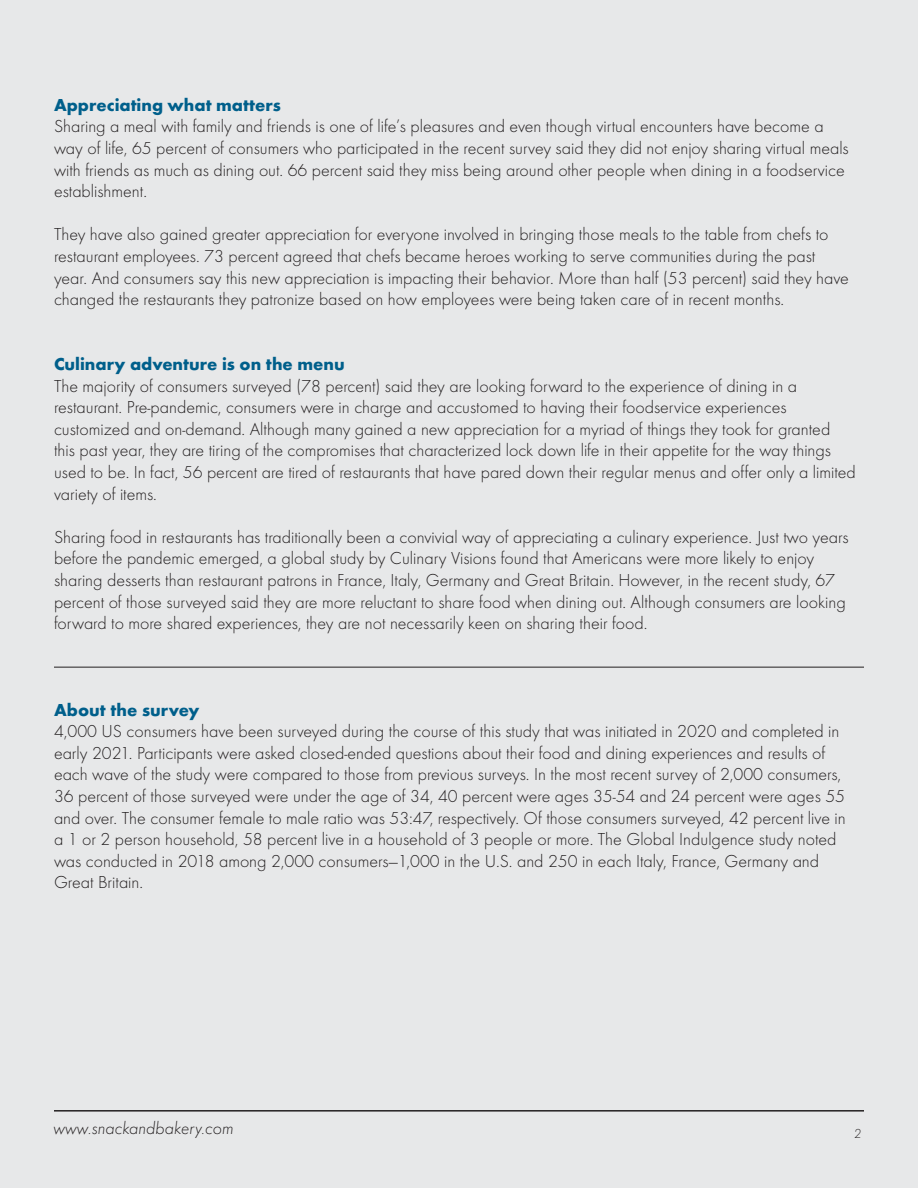
<style>
.page{position:relative;width:918px;height:1188px;background:#e7e8e9}
.page>*{position:absolute;margin:0;border:0;box-sizing:border-box;transform-origin:0 0}
.t1{font:300 18px/21.6px "Futura T";color:#231f20}
.t2{font:700 18px "Futura T";color:#005f8b}
.t3{font:italic 300 18px "Futura T";color:#231f20}
.t4{font:italic 300 13.5px "Futura T";color:#231f20}
</style>
<div class="page">
<hr style="left:54px;top:1110px;width:810px;height:2px;background:#231f20">
<hr style="left:54px;top:667px;width:810px;height:1px;background:#231f20">
<p class="t2" style="left:54px;top:94px;width:228px">Appreciating what matters</p>
<p class="t1" style="left:54px;top:116px;width:796px">Sharing a meal with family and friends is one of life’s pleasures and even though virtual encounters have become a way of life, 65 percent of consumers who participated in the recent survey said they did not enjoy sharing virtual meals with friends as much as dining out. 66 percent said they miss being around other people when dining in a foodservice establishment.</p>
<p class="t1" style="left:54px;top:224px;width:796px">They have also gained greater appreciation for everyone involved in bringing those meals to the table from chefs to restaurant employees. 73 percent agreed that chefs became heroes working to serve communities during the past year. And consumers say this new appreciation is impacting their behavior. More than half (53 percent) said they have changed the restaurants they patronize based on how employees were being taken care of in recent months.</p>
<p class="t2" style="left:54px;top:353px;width:292px">Culinary adventure is on the menu</p>
<p class="t1" style="left:54px;top:375px;width:803px">The majority of consumers surveyed (78 percent) said they are looking forward to the experience of dining in a restaurant. Pre-pandemic, consumers were in charge and accustomed to having their foodservice experiences customized and on-demand. Although many gained a new appreciation for a myriad of things they took for granted<br>this past year, they are tiring of the compromises that characterized lock down life in their appetite for the way things used to be. In fact, 56 percent are tired of restaurants that have pared down their regular menus and offer only a limited variety of items.</p>
<p class="t1" style="left:54px;top:526px;width:796px">Sharing food in restaurants has traditionally been a convivial way of appreciating a culinary experience. Just two years before the pandemic emerged, a global study by Culinary Visions found that Americans were more likely to enjoy sharing desserts than restaurant patrons in France, Italy, Germany and Great Britain. However, in the recent study, 67 percent of those surveyed said they are more reluctant to share food when dining out. Although consumers are looking forward to more shared experiences, they are not necessarily keen on sharing their food.</p>
<p class="t2" style="left:54px;top:699px;width:147px">About the survey</p>
<p class="t1" style="left:54px;top:720px;width:793px">4,000 US consumers have been surveyed during the course of this study that was initiated in 2020 and completed in early 2021. Participants were asked closed-ended questions about their food and dining experiences and results of each wave of the study were compared to those from previous surveys. In the most recent survey of 2,000 consumers, 36 percent of those surveyed were under the age of 34, 40 percent were ages 35-54 and 24 percent were ages 55 and over. The consumer female to male ratio was 53:47, respectively. Of those consumers surveyed, 42 percent live in a 1 or 2 person household, 58 percent live in a household of 3 people or more. The Global Indulgence study noted was conducted in 2018 among 2,000 consumers—1,000 in the U.S. and 250 in each Italy, France, Germany and Great Britain.</p>
<p class="t3" style="left:54px;top:1117px;width:182px">www.snackandbakery.com</p>
<p class="t4" style="left:854px;top:1126px;width:9px">2</p>
</div>
